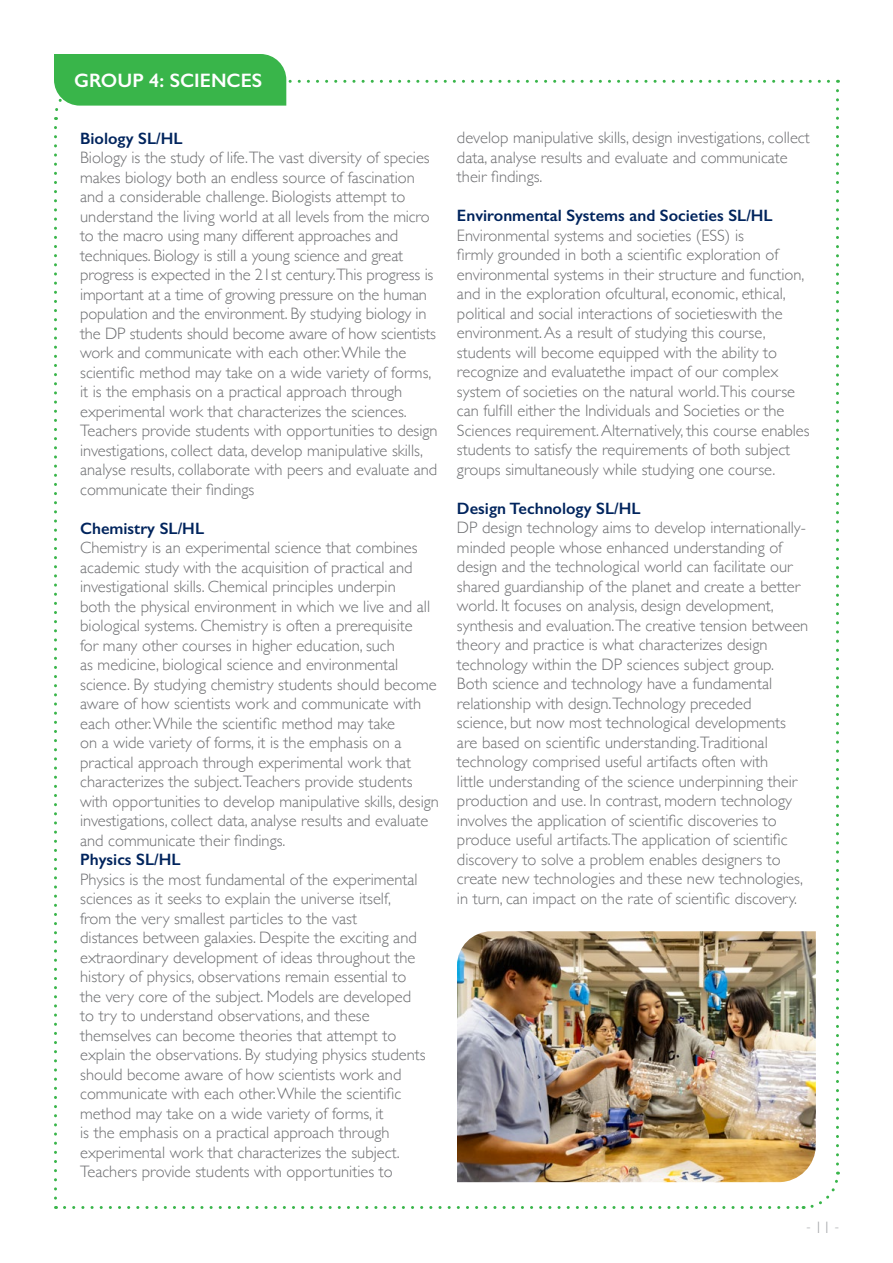
<style>
.page{position:relative;width:893px;height:1263px;background:#fff}
.page>*{position:absolute;margin:0;border:0;box-sizing:border-box;transform-origin:0 0}
.t1{font:600 19.5px "Gill Sans";color:#fff}
.t2{font:300 16.5px/19.5px "Gill Sans";color:#6d6e71}
.t3{font:600 16.5px "Gill Sans";color:#00245d}
.t4{font:300 13.5px "Gill Sans";color:#a3a5a8}
.s1{font-size:16.5px}
</style>
<div class="page">
<svg style="left:836px;top:80px;width:3px;height:1084px"></svg>
<svg style="left:54px;top:127px;width:3px;height:1082px"></svg>
<svg style="left:65px;top:1171px;width:775px;height:38px"></svg>
<svg style="left:54px;top:54px;width:774px;height:66px"></svg>
<img style="left:457px;top:931px;width:359px;height:251px">
<p class="t1" style="left:74px;top:68px;width:190px">GROUP 4: SCIENCES</p>
<p class="t3" style="left:80px;top:128px;width:104px">Biology SL/HL</p>
<p class="t2" style="left:80px;top:147px;width:359px">Biology is the study of life.The vast diversity of species makes biology both an endless source of fascination and a considerable challenge. Biologists attempt to understand the living world at all levels from the micro to the macro using many different approaches and techniques. Biology is still a young science and great progress is expected in the 21st century.This progress is important at a time of growing pressure on the human population and the environment. By studying biology in the DP students should become aware of how scientists work and communicate with each other. While the scientific method may take on a wide variety of forms, it is the emphasis on a practical approach through experimental work that characterizes the sciences.<br>Teachers provide students with opportunities to design investigations, collect data, develop manipulative skills, analyse results, collaborate with peers and evaluate and communicate their findings</p>
<p class="t3" style="left:80px;top:518px;width:125px">Chemistry SL/HL</p>
<p class="t2" style="left:80px;top:537px;width:360px">Chemistry is an experimental science that combines academic study with the acquisition of practical and investigational skills. Chemical principles underpin<br>both the physical environment in which we live and all biological systems. Chemistry is often a prerequisite<br>for many other courses in higher education, such<br>as medicine, biological science and environmental science. By studying chemistry students should become aware of how scientists work and communicate with each other. While the scientific method may take<br>on a wide variety of forms, it is the emphasis on a practical approach through experimental work that characterizes the subject.Teachers provide students with opportunities to develop manipulative skills, design investigations, collect data, analyse results and evaluate and communicate their findings.</p>
<p class="t3" style="left:80px;top:850px;width:102px">Physics SL/HL</p>
<p class="t2" style="left:80px;top:869px;width:347px">Physics is the most fundamental of the experimental sciences as it seeks to explain the universe itself, from the very smallest particles to the vast<br>distances between galaxies. Despite the exciting and extraordinary development of ideas throughout the history of physics, observations remain essential to the very core of the subject. Models are developed to try to understand observations, and these themselves can become theories that attempt to explain the observations. By studying physics students should become aware of how scientists work and communicate with each other. While the scientific method may take on a wide variety of forms, it<br>is the emphasis on a practical approach through experimental work that characterizes the subject.<br>Teachers provide students with opportunities to</p>
<p class="t2" style="left:457px;top:127px;width:354px">develop manipulative skills, design investigations, collect data, analyse results and evaluate and communicate their findings.</p>
<p class="t3" style="left:457px;top:206px;width:317px">Environmental Systems and Societies SL/HL</p>
<p class="t2" style="left:457px;top:225px;width:354px">Environmental systems and societies (ESS) is<br>firmly grounded in both a scientific exploration of environmental systems in their structure and function, and in the exploration ofcultural, economic, ethical, political and social interactions of societieswith the environment. As a result of studying this course, students will become equipped with the ability to recognize and evaluatethe impact of our complex system of societies on the natural world.This course can fulfill either the Individuals and Societies or the Sciences requirement. Alternatively, this course enables students to satisfy the requirements of both subject groups simultaneously while studying one course.</p>
<p class="t3" style="left:457px;top:498px;width:185px">Design Technology SL/HL</p>
<p class="t2" style="left:457px;top:517px;width:353px">DP design technology aims to develop internationally&shy;minded people whose enhanced understanding of design and the technological world can facilitate our shared guardianship of the planet and create a better world. It focuses on analysis, design development, synthesis and evaluation.The creative tension between theory and practice is what characterizes design technology within the DP sciences subject group.<br>Both science and technology have a fundamental relationship with design.Technology preceded<br>science, but now most technological developments are based on scientific understanding.Traditional technology comprised useful artifacts often with<br>little understanding of the science underpinning their production and use. In contrast, modern technology involves the application of scientific discoveries to produce useful artifacts.The application of scientific discovery to solve a problem enables designers to create new technologies and these new technologies, in turn, can impact on the rate of scientific discovery.</p>
<p class="t4" style="left:806px;top:1216px;width:34px">- <span class="s1">11</span> -</p>
</div>
